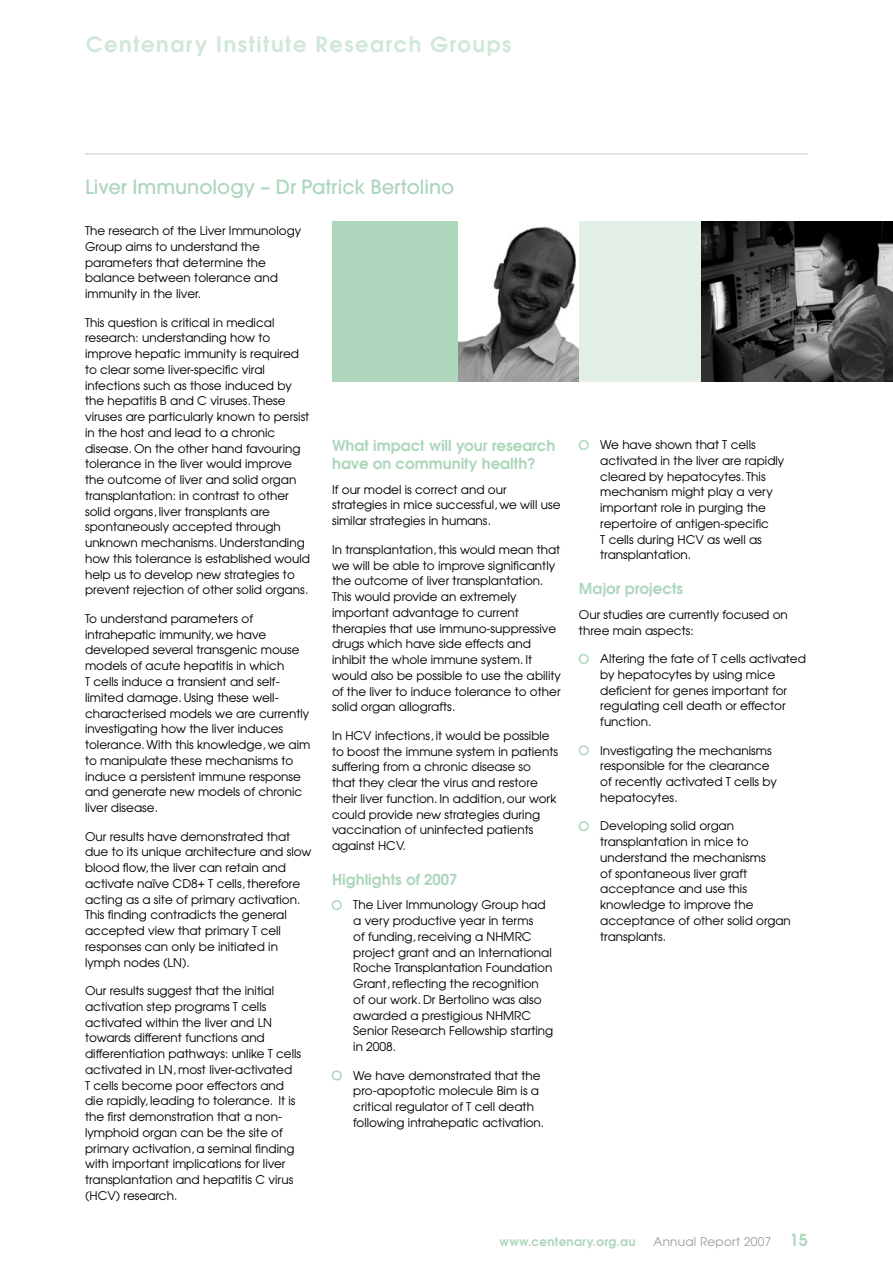
<style>
.page{position:relative;width:893px;height:1263px;background:#fff}
.page>*{position:absolute;margin:0;border:0;box-sizing:border-box;transform-origin:0 0}
.t1{font:600 21px "Avant Garde";letter-spacing:.075em;color:#d1e7d8}
.t2{font:500 19.5px "Avant Garde";color:#add6bc}
.t3{font:600 15px/18px "Avant Garde";color:#add6bc}
.t4{font:12px/15.8px "Avant Garde";color:#000}
.t5{font:600 12px "Avant Garde";letter-spacing:.02em;color:#add6bc}
.t6{font:12px "Avant Garde";letter-spacing:.02em;color:#9c9d9f}
.s1{font-weight:600;font-size:16.5px;color:#add6bc}
</style>
<div class="page">
<hr style="left:85px;top:153px;width:723px;height:2px;background:#d9dadb">
<svg style="left:331px;top:900px;width:11px;height:11px"></svg>
<svg style="left:331px;top:1070px;width:11px;height:11px"></svg>
<svg style="left:578px;top:440px;width:11px;height:10px"></svg>
<svg style="left:578px;top:653px;width:11px;height:11px"></svg>
<svg style="left:578px;top:745px;width:11px;height:11px"></svg>
<svg style="left:578px;top:821px;width:11px;height:11px"></svg>
<div style="left:332px;top:221px;width:126px;height:160px;background:#add6bc"></div>
<img style="left:458px;top:226px;width:121px;height:155px">
<div style="left:579px;top:221px;width:123px;height:160px;background:#e1efe5"></div>
<img style="left:702px;top:221px;width:191px;height:160px">
<h1 class="t1" style="left:86px;top:31px;width:427px">Centenary Institute Research Groups</h1>
<h2 class="t2" style="left:85px;top:175px;width:371px">Liver Immunology – Dr Patrick Bertolino</h2>
<p class="t4" style="left:85px;top:223px;width:218px">The research of the Liver Immunology<br>Group aims to understand the parameters that determine the balance between tolerance and immunity in the liver.</p>
<p class="t4" style="left:85px;top:314px;width:226px">This question is critical in medical research: understanding how to improve hepatic immunity is required to clear some liver-specific viral infections such as those induced by the hepatitis B and C viruses. These viruses are particularly known to persist in the host and lead to a chronic disease. On the other hand favouring tolerance in the liver would improve the outcome of liver and solid organ transplantation: in contrast to other solid organs, liver transplants are spontaneously accepted through unknown mechanisms. Understanding how this tolerance is established would help us to develop new strategies to prevent rejection of other solid organs.</p>
<p class="t4" style="left:85px;top:610px;width:227px">To understand parameters of intrahepatic immunity, we have developed several transgenic mouse models of acute hepatitis in which<br>T cells induce a transient and self&shy;limited damage. Using these well&shy;characterised models we are currently investigating how the liver induces tolerance. With this knowledge, we aim to manipulate these mechanisms to induce a persistent immune response and generate new models of chronic liver disease.</p>
<p class="t4" style="left:85px;top:828px;width:228px">Our results have demonstrated that due to its unique architecture and slow blood flow, the liver can retain and activate naïve CD8+ T cells, therefore acting as a site of primary activation.<br>This finding contradicts the general accepted view that primary T cell responses can only be initiated in lymph nodes (LN).</p>
<p class="t4" style="left:85px;top:982px;width:218px">Our results suggest that the initial activation step programs T cells activated within the liver and LN towards different functions and differentiation pathways: unlike T cells activated in LN, most liver-activated<br>T cells become poor effectors and die rapidly, leading to tolerance. It is the first demonstration that a non&shy;lymphoid organ can be the site of primary activation, a seminal finding with important implications for liver transplantation and hepatitis C virus (HCV) research.</p>
<p class="t3" style="left:332px;top:437px;width:225px">What impact will your research have on community health?</p>
<p class="t4" style="left:332px;top:481px;width:230px">If our model is correct and our strategies in mice successful, we will use similar strategies in humans.</p>
<p class="t4" style="left:332px;top:541px;width:230px">In transplantation, this would mean that we will be able to improve significantly the outcome of liver transplantation.<br>This would provide an extremely important advantage to current therapies that use immuno-suppressive drugs which have side effects and inhibit the whole immune system. It would also be possible to use the ability of the liver to induce tolerance to other solid organ allografts.</p>
<p class="t4" style="left:332px;top:727px;width:228px">In HCV infections, it would be possible to boost the immune system in patients suffering from a chronic disease so<br>that they clear the virus and restore their liver function. In addition, our work could provide new strategies during vaccination of uninfected patients against HCV.</p>
<p class="t3" style="left:332px;top:870px;width:127px">Highlights of 2007</p>
<p class="t4" style="left:353px;top:897px;width:202px">The Liver Immunology Group had a very productive year in terms<br>of funding, receiving a NHMRC project grant and an International<br>Roche Transplantation Foundation<br>Grant, reflecting the recognition of our work. Dr Bertolino was also awarded a prestigious NHMRC<br>Senior Research Fellowship starting in 2008.</p>
<p class="t4" style="left:353px;top:1067px;width:192px">We have demonstrated that the pro-apoptotic molecule Bim is a critical regulator of T cell death following intrahepatic activation.</p>
<p class="t4" style="left:600px;top:437px;width:186px">We have shown that T cells activated in the liver are rapidly cleared by hepatocytes. This mechanism might play a very important role in purging the repertoire of antigen-specific<br>T cells during HCV as well as transplantation.</p>
<p class="t3" style="left:579px;top:580px;width:106px">Major projects</p>
<p class="t4" style="left:579px;top:606px;width:210px">Our studies are currently focused on three main aspects:</p>
<p class="t4" style="left:600px;top:650px;width:207px">Altering the fate of T cells activated by hepatocytes by using mice deficient for genes important for regulating cell death or effector function.</p>
<p class="t4" style="left:600px;top:742px;width:178px">Investigating the mechanisms responsible for the clearance of recently activated T cells by hepatocytes.</p>
<p class="t4" style="left:600px;top:818px;width:192px">Developing solid organ transplantation in mice to understand the mechanisms<br>of spontaneous liver graft acceptance and use this knowledge to improve the acceptance of other solid organ transplants.</p>
<p class="t5" style="left:500px;top:1234px;width:137px">www.centenary.org.au</p>
<p class="t6" style="left:654px;top:1234px;width:156px">Annual Report 2007 <span class="s1">15</span></p>
</div>
